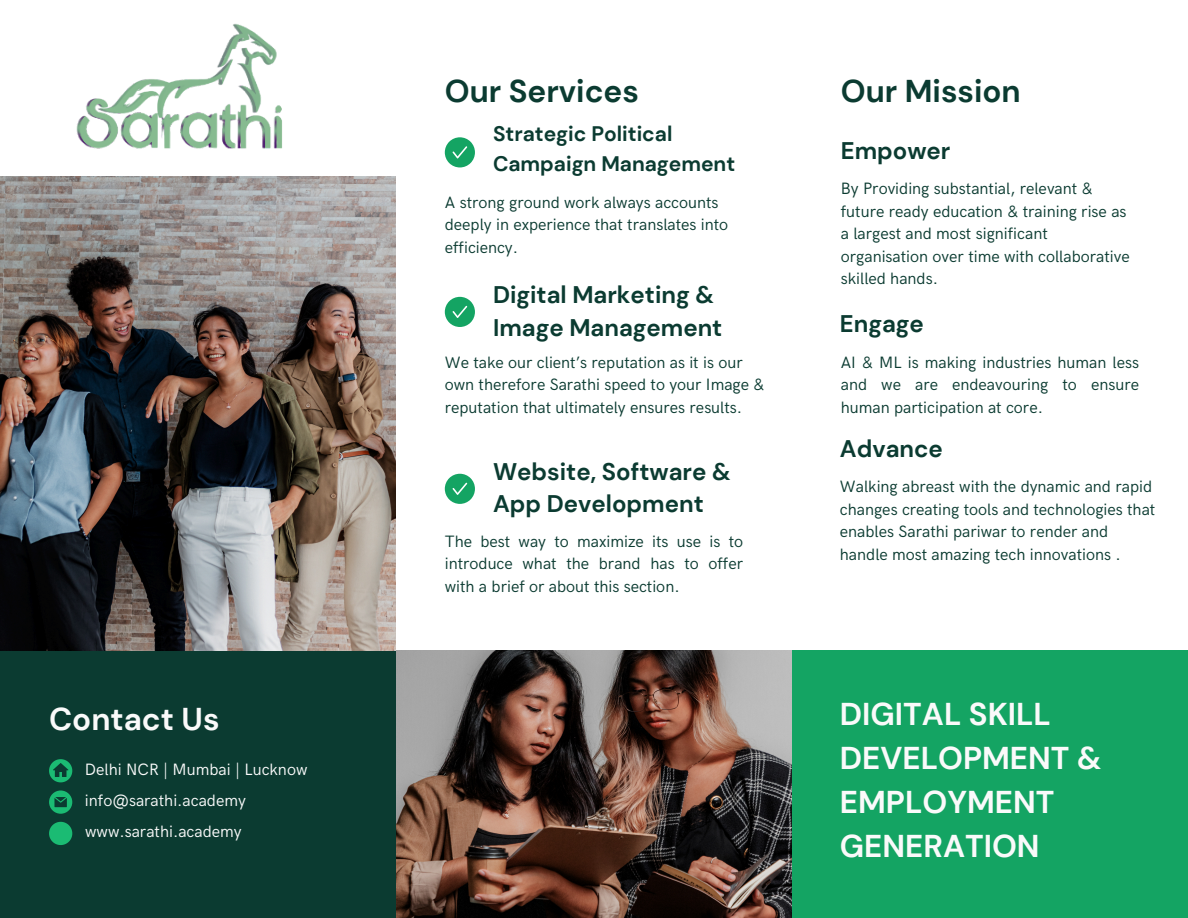
<style>
.page{position:relative;width:1188px;height:918px;background:#fff}
.page>*{position:absolute;margin:0;border:0;box-sizing:border-box;transform-origin:0 0}
.t1{font:700 31.5px/43.8px "DM Sans";color:#fafafa}
.t2{font:700 31.5px "DM Sans";color:#0b3b31}
.t3{font:700 24px/32.7px "DM Sans";color:#0b3b31}
.t4{font:700 21px/29.2px "DM Sans";color:#0b3b31}
.t5{font:16.5px/22.5px "HK Grotesk";color:#0b3b31}
.t6{font:16.5px "HK Grotesk";color:#fafafa}
</style>
<div class="page">
<img style="left:396px;top:650px;width:396px;height:268px">
<div style="left:0;top:637px;width:396px;height:281px;background:#0b3b31"></div>
<div style="left:792px;top:650px;width:396px;height:268px;background:#14a463"></div>
<svg style="left:445px;top:137px;width:30px;height:30px"></svg>
<svg style="left:445px;top:297px;width:30px;height:30px"></svg>
<svg style="left:445px;top:474px;width:30px;height:30px"></svg>
<img style="left:0;top:177px;width:395px;height:473px">
<svg style="left:49px;top:822px;width:23px;height:23px"></svg>
<svg style="left:49px;top:759px;width:23px;height:23px"></svg>
<svg style="left:49px;top:790px;width:23px;height:24px"></svg>
<img style="left:76px;top:23px;width:206px;height:126px">
<p class="t1" style="left:49px;top:698px;width:172px">Contact Us</p>
<p class="t6" style="left:85px;top:760px;width:224px">Delhi NCR | Mumbai | Lucknow</p>
<p class="t6" style="left:85px;top:792px;width:162px">info@sarathi.academy</p>
<p class="t6" style="left:85px;top:822px;width:158px">www.sarathi.academy</p>
<p class="t2" style="left:445px;top:70px;width:196px">Our Services</p>
<h3 class="t4" style="left:493px;top:120px;width:244px">Strategic Political<br>Campaign Management</h3>
<p class="t5" style="left:445px;top:192px;width:285px">A strong ground work always accounts deeply in experience that translates into efficiency.</p>
<p class="t3" style="left:493px;top:278px;width:231px">Digital Marketing &amp;<br>Image Management</p>
<h3 class="t5" style="left:445px;top:351px;width:321px">We take our client’s reputation as it is our own therefore Sarathi speed to your Image &amp; reputation that ultimately ensures results.</h3>
<h3 class="t3" style="left:493px;top:455px;width:239px">Website, Software &amp;<br>App Development</h3>
<p class="t5" style="left:445px;top:530px;width:300px;text-align:justify">The best way to maximize its use is to introduce what the brand has to offer with a brief or about this section.</p>
<h2 class="t2" style="left:841px;top:71px;width:181px">Our Mission</h2>
<h2 class="t3" style="left:841px;top:134px;width:111px">Empower</h2>
<p class="t5" style="left:841px;top:178px;width:291px">By Providing substantial, relevant &amp; future ready education &amp; training rise as a largest and most significant organisation over time with collaborative skilled hands.</p>
<h4 class="t3" style="left:840px;top:308px;width:85px">Engage</h4>
<h2 class="t5" style="left:841px;top:351px;width:300px;text-align:justify">AI &amp; ML is making industries human less and we are endeavouring to ensure human participation at core.</h2>
<h3 class="t3" style="left:840px;top:433px;width:104px">Advance</h3>
<p class="t5" style="left:840px;top:476px;width:317px">Walking abreast with the dynamic and rapid changes creating tools and technologies that enables Sarathi pariwar to render and handle most amazing tech innovations .</p>
<h3 class="t1" style="left:840px;top:692px;width:263px">DIGITAL SKILL<br>DEVELOPMENT &amp;<br>EMPLOYMENT<br>GENERATION</h3>
</div>
